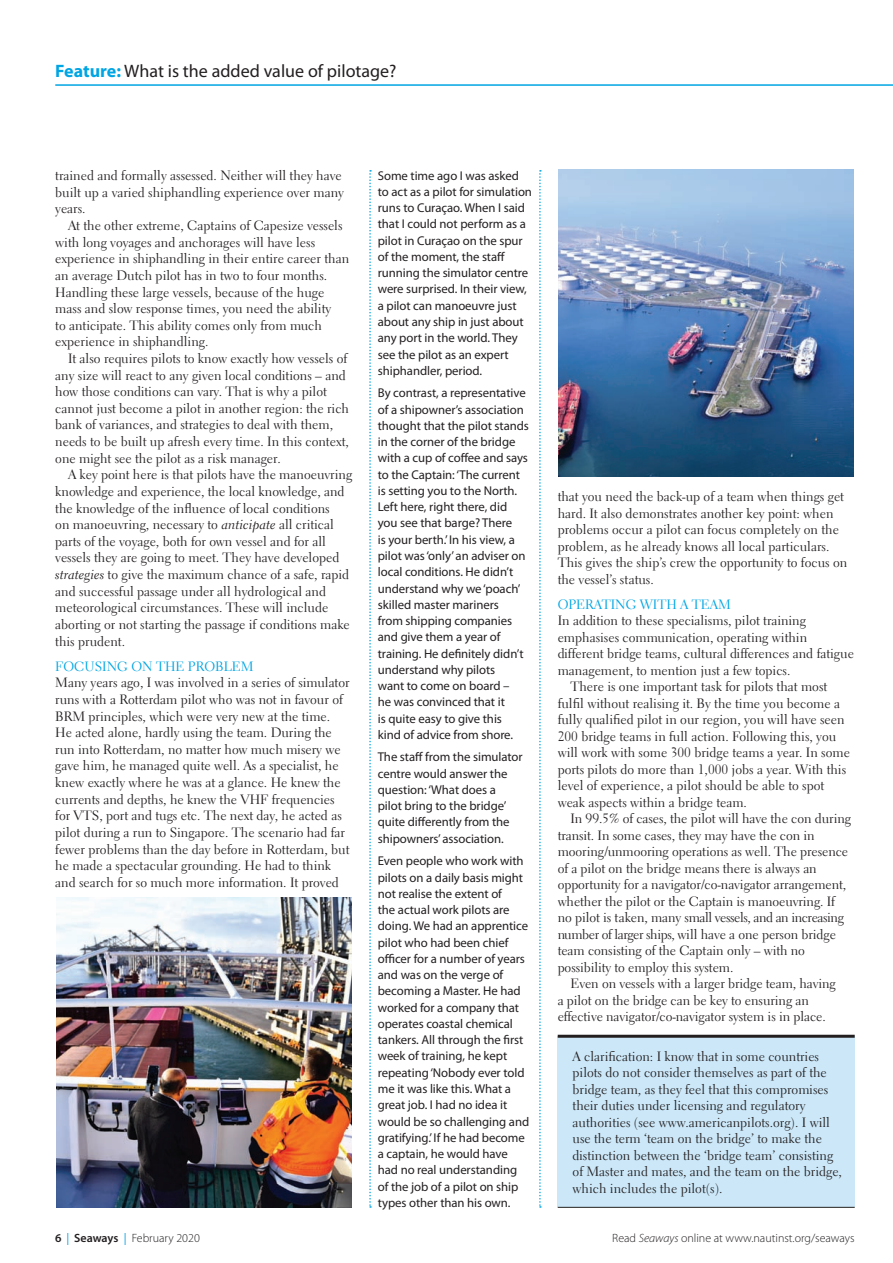
<style>
.page{position:relative;width:893px;height:1263px;background:#fff}
.page>*{position:absolute;margin:0;border:0;box-sizing:border-box;transform-origin:0 0}
.t1{font:18px "Myriad Pro";color:#231f20}
.t2{font:13.5px/16.6px "Electra LT Std";color:#231f20}
.t3{font:13.5px "Electra LT Std";letter-spacing:-.03em;color:#231f20}
.t4{font:13.5px "Electra LT Std";color:#00a5e3}
.t5{font:12.75px/16.2px "Myriad Pro";letter-spacing:-.005em;color:#231f20}
.t6{font:300 12px "Myriad Pro";color:#231f20}
.s1{font-weight:700;color:#00a5e3}
.s2{font-family:"Electra LT Std Cursive"}
.s3{color:#00a5e3}
.s4{font-weight:600}
.s5{font-weight:400;color:#00a5e3}
.s6{font-style:italic}
</style>
<div class="page">
<div style="left:558px;top:1036px;width:297px;height:171px;background:#cbe7f8"></div>
<hr style="left:558px;top:1207px;width:297px;height:1px;background:#231f20">
<hr style="left:558px;top:1035px;width:297px;height:3px;background:#231f20">
<svg style="left:539px;top:170px;width:2px;height:1038px"></svg>
<svg style="left:369px;top:170px;width:2px;height:1038px"></svg>
<img style="left:56px;top:897px;width:296px;height:311px">
<img style="left:558px;top:170px;width:296px;height:306px">
<hr style="left:55px;top:84px;width:838px;height:2px;background:#00a5e3">
<p class="t1" style="left:55px;top:59px;width:343px"><span class="s1">Feature:</span> What is the added value of pilotage?</p>
<p class="t2" style="left:55px;top:167px;width:288px">trained and formally assessed. Neither will they have</p>
<p class="t2" style="left:55px;top:184px;width:290px">built up a varied shiphandling experience over many</p>
<p class="t2" style="left:55px;top:200px;width:32px">years.</p>
<p class="t2" style="left:68px;top:217px;width:276px">At the other extreme, Captains of Capesize vessels</p>
<p class="t2" style="left:55px;top:234px;width:261px">with long voyages and anchorages will have less</p>
<p class="t2" style="left:55px;top:250px;width:295px">experience in shiphandling in their entire career than</p>
<p class="t2" style="left:55px;top:267px;width:274px">an average Dutch pilot has in two to four months.</p>
<p class="t2" style="left:55px;top:284px;width:271px">Handling these large vessels, because of the huge</p>
<p class="t2" style="left:55px;top:300px;width:277px">mass and slow response times, you need the ability</p>
<p class="t2" style="left:55px;top:317px;width:268px">to anticipate. This ability comes only from much</p>
<p class="t2" style="left:55px;top:333px;width:155px">experience in shiphandling.</p>
<p class="t2" style="left:68px;top:350px;width:281px">It also requires pilots to know exactly how vessels of</p>
<p class="t2" style="left:55px;top:367px;width:292px">any size will react to any given local conditions – and</p>
<p class="t2" style="left:55px;top:383px;width:273px">how those conditions can vary. That is why a pilot</p>
<p class="t2" style="left:55px;top:400px;width:295px">cannot just become a pilot in another region: the rich</p>
<p class="t2" style="left:55px;top:417px;width:279px">bank of variances, and strategies to deal with them,</p>
<p class="t2" style="left:55px;top:433px;width:295px">needs to be built up afresh every time. In this context,</p>
<p class="t2" style="left:55px;top:450px;width:227px">one might see the pilot as a risk manager.</p>
<p class="t2" style="left:68px;top:466px;width:286px">A key point here is that pilots have the manoeuvring</p>
<p class="t2" style="left:55px;top:483px;width:291px">knowledge and experience, the local knowledge, and</p>
<p class="t2" style="left:55px;top:500px;width:276px">the knowledge of the influence of local conditions</p>
<p class="t2" style="left:55px;top:516px;width:280px">on manoeuvring, necessary to <span class="s2">anticipate</span> all critical</p>
<p class="t2" style="left:55px;top:533px;width:272px">parts of the voyage, both for own vessel and for all</p>
<p class="t2" style="left:55px;top:549px;width:286px">vessels they are going to meet. They have developed</p>
<p class="t2" style="left:55px;top:566px;width:295px"><span class="s2">strategies</span> to give the maximum chance of a safe, rapid</p>
<p class="t2" style="left:55px;top:583px;width:272px">and successful passage under all hydrological and</p>
<p class="t2" style="left:55px;top:599px;width:275px">meteorological circumstances. These will include</p>
<p class="t2" style="left:55px;top:616px;width:296px">aborting or not starting the passage if conditions make</p>
<p class="t2" style="left:55px;top:633px;width:71px">this prudent.</p>
<p class="t2" style="left:55px;top:658px;width:296px"><span class="s3">FOCUSING ON THE PROBLEM<br></span>Many years ago, I was involved in a series of simulator runs with a Rotterdam pilot who was not in favour of BRM principles, which were very new at the time.<br>He acted alone, hardly using the team. During the run into Rotterdam, no matter how much misery we gave him, he managed quite well. As a specialist, he knew exactly where he was at a glance. He knew the currents and depths, he knew the VHF frequencies for VTS, port and tugs etc. The next day, he acted as pilot during a run to Singapore. The scenario had far fewer problems than the day before in Rotterdam, but he made a spectacular grounding. He had to think and search for so much more information. It proved</p>
<p class="t5" style="left:378px;top:167px;width:156px">Some time ago I was asked to act as a pilot for simulation runs to Curaçao. When I said that I could not perform as a pilot in Curaçao on the spur of the moment, the staff running the simulator centre were surprised. In their view, a pilot can manoeuvre just about any ship in just about any port in the world. They see the pilot as an expert shiphandler, period.</p>
<p class="t5" style="left:378px;top:385px;width:153px">By contrast, a representative of a shipowner’s association thought that the pilot stands in the corner of the bridge with a cup of coffee and says to the Captain: ‘The current is setting you to the North.<br>Left here, right there, did you see that barge? There<br>is your berth.’ In his view, a pilot was ‘only’ an adviser on local conditions. He didn’t understand why we ‘poach’ skilled master mariners<br>from shipping companies and give them a year of training. He definitely didn’t understand why pilots<br>want to come on board –<br>he was convinced that it<br>is quite easy to give this<br>kind of advice from shore.</p>
<p class="t5" style="left:378px;top:749px;width:146px">The staff from the simulator centre would answer the question: ‘What does a pilot bring to the bridge’ quite differently from the shipowners’ association.</p>
<p class="t5" style="left:378px;top:853px;width:153px">Even people who work with pilots on a daily basis might not realise the extent of<br>the actual work pilots are doing. We had an apprentice pilot who had been chief officer for a number of years and was on the verge of becoming a Master. He had worked for a company that operates coastal chemical tankers. All through the first week of training, he kept repeating ‘Nobody ever told me it was like this. What a great job. I had no idea it would be so challenging and gratifying.’ If he had become a captain, he would have had no real understanding of the job of a pilot on ship types other than his own.</p>
<p class="t2" style="left:558px;top:488px;width:291px">that you need the back-up of a team when things get hard. It also demonstrates another key point: when problems occur a pilot can focus completely on the problem, as he already knows all local particulars.<br>This gives the ship’s crew the opportunity to focus on the vessel’s status.</p>
<p class="t4" style="left:558px;top:596px;width:175px">OPERATING WITH A TEAM</p>
<p class="t2" style="left:558px;top:612px;width:250px">In addition to these specialisms, pilot training</p>
<p class="t2" style="left:558px;top:629px;width:251px">emphasises communication, operating within</p>
<p class="t2" style="left:558px;top:645px;width:298px">different bridge teams, cultural differences and fatigue</p>
<p class="t2" style="left:558px;top:662px;width:234px">management, to mention just a few topics.</p>
<p class="t2" style="left:570px;top:678px;width:258px">There is one important task for pilots that most</p>
<p class="t2" style="left:558px;top:695px;width:284px">fulfil without realising it. By the time you become a</p>
<p class="t2" style="left:558px;top:711px;width:288px">fully qualified pilot in our region, you will have seen</p>
<p class="t2" style="left:558px;top:728px;width:280px">200 bridge teams in full action. Following this, you</p>
<p class="t2" style="left:558px;top:744px;width:294px">will work with some 300 bridge teams a year. In some</p>
<p class="t2" style="left:558px;top:761px;width:290px">ports pilots do more than 1,000 jobs a year. With this</p>
<p class="t2" style="left:558px;top:777px;width:268px">level of experience, a pilot should be able to spot</p>
<p class="t2" style="left:558px;top:794px;width:191px">weak aspects within a bridge team.</p>
<p class="t2" style="left:570px;top:810px;width:282px">In 99.5% of cases, the pilot will have the con during</p>
<p class="t2" style="left:558px;top:827px;width:258px">transit. In some cases, they may have the con in</p>
<p class="t2" style="left:558px;top:843px;width:292px">mooring/unmooring operations as well. The presence</p>
<p class="t2" style="left:558px;top:860px;width:261px">of a pilot on the bridge means there is always an</p>
<p class="t2" style="left:558px;top:876px;width:290px">opportunity for a navigator/co-navigator arrangement,</p>
<p class="t2" style="left:558px;top:893px;width:279px">whether the pilot or the Captain is manoeuvring. If</p>
<p class="t3" style="left:558px;top:909px;width:288px">no pilot is taken, many small vessels, and an increasing</p>
<p class="t2" style="left:558px;top:926px;width:280px">number of larger ships, will have a one person bridge</p>
<p class="t2" style="left:558px;top:942px;width:249px">team consisting of the Captain only – with no</p>
<p class="t2" style="left:558px;top:958px;width:177px">possibility to employ this system.</p>
<p class="t2" style="left:570px;top:975px;width:267px">Even on vessels with a larger bridge team, having</p>
<p class="t2" style="left:558px;top:991px;width:253px">a pilot on the bridge can be key to ensuring an</p>
<p class="t2" style="left:558px;top:1008px;width:270px">effective navigator/co-navigator system is in place.</p>
<p class="t2" style="left:573px;top:1048px;width:271px">A clarification: I know that in some countries pilots do not consider themselves as part of the bridge team, as they feel that this compromises their duties under licensing and regulatory authorities (see www.americanpilots.org). I will use the term ‘team on the bridge’ to make the distinction between the ‘bridge team’ consisting of Master and mates, and the team on the bridge, which includes the pilot(s).</p>
<p class="t6" style="left:55px;top:1231px;width:146px"><span class="s4">6</span> <span class="s5">|</span> <span class="s4">Seaways</span> <span class="s5">|</span> February 2020</p>
<p class="t6" style="left:612px;top:1231px;width:244px">Read <span class="s6">Seaways</span> online at www.nautinst.org/seaways</p>
</div>
